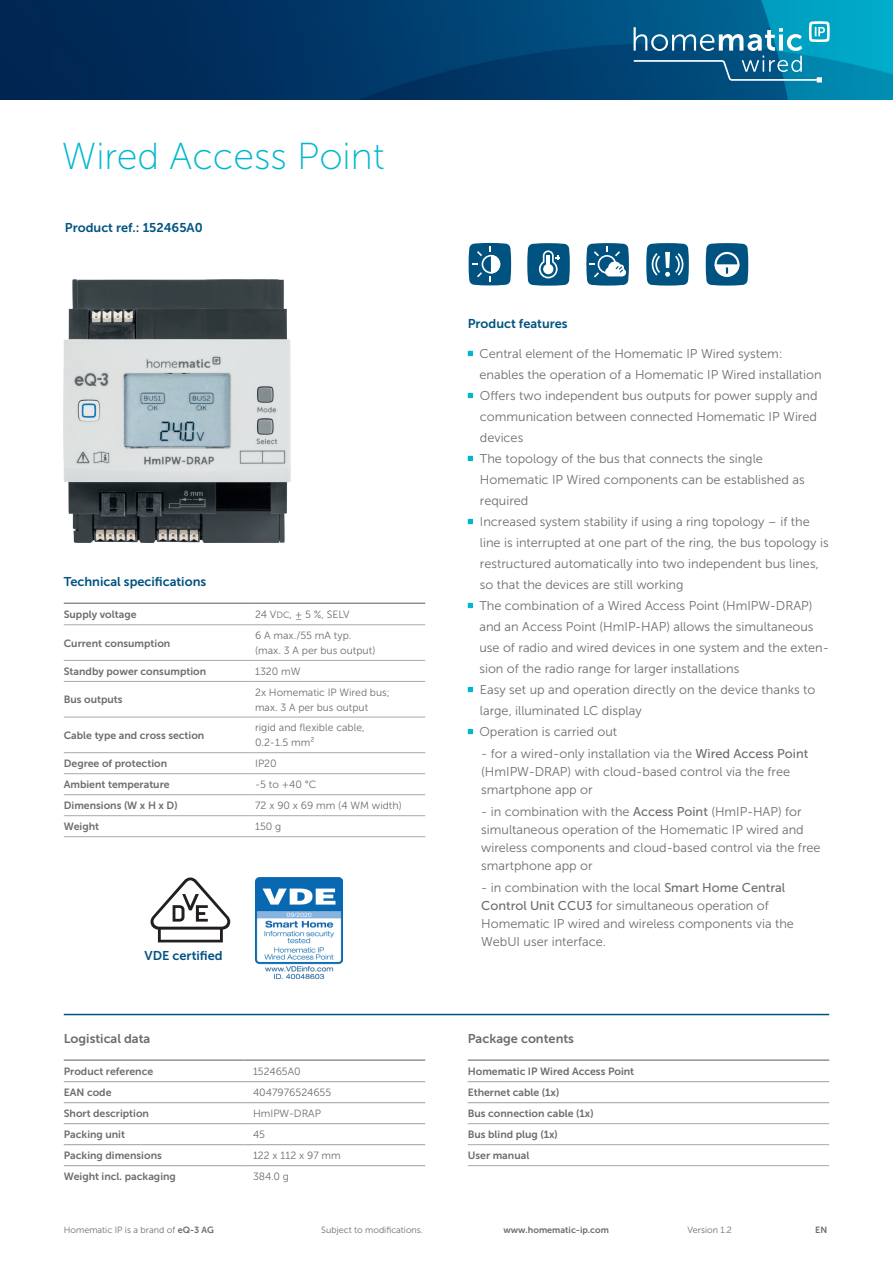
<style>
.page{position:relative;width:893px;height:1263px;background:#fff}
.page>*{position:absolute;margin:0;border:0;box-sizing:border-box;transform-origin:0 0}
.Headline{font:37.5px "Museo Sans 100";color:#00b7ce}
.Fließtext{font:12.75px/21px "Museo Sans 300";color:#6c6d70}
.Zwischenüberschrift{font:12.75px "Museo Sans 700";color:#005381}
.Subheadline{font:12.75px "Museo Sans 700";color:#6c6d70}
.Subheadline-2{font:12.75px "Museo Sans 700";color:#005381}
.Tabelle_bold_700{font:10.5px "Museo Sans 700";color:#6c6d70}
.Tabelle_regular_300{font:10.5px/15px "Museo Sans 300";color:#6c6d70}
.Fußnote{font:9px "Museo Sans 300";color:#6c6d70}
.Fußnote-2{font:9px "Museo Sans 700";color:#6c6d70}
.s1{font-size:9px}
.s2{font-family:"Museo Sans 500"}
.s3{font-family:"Museo Sans 700"}
</style>
<div class="page">
<hr style="left:64px;top:1014px;width:765px;height:1px;background:#005381">
<svg style="left:706px;top:243px;width:42px;height:43px"></svg>
<svg style="left:646px;top:243px;width:43px;height:43px;background:#2f7398"></svg>
<svg style="left:468px;top:351px;width:5px;height:5px"></svg>
<svg style="left:468px;top:393px;width:5px;height:5px"></svg>
<svg style="left:468px;top:456px;width:5px;height:5px"></svg>
<svg style="left:468px;top:519px;width:5px;height:5px"></svg>
<svg style="left:468px;top:603px;width:5px;height:5px"></svg>
<svg style="left:468px;top:687px;width:5px;height:5px"></svg>
<svg style="left:468px;top:729px;width:5px;height:5px"></svg>
<hr style="left:64px;top:603px;width:191px;height:1px;background:#6c6d70">
<hr style="left:255px;top:603px;width:170px;height:1px;background:#6c6d70">
<hr style="left:64px;top:624px;width:191px;height:1px;background:#a8a9ad">
<hr style="left:255px;top:624px;width:170px;height:1px;background:#a8a9ad">
<hr style="left:64px;top:660px;width:191px;height:1px;background:#a8a9ad">
<hr style="left:255px;top:660px;width:170px;height:1px;background:#a8a9ad">
<hr style="left:64px;top:681px;width:191px;height:1px;background:#a8a9ad">
<hr style="left:255px;top:681px;width:170px;height:1px;background:#a8a9ad">
<hr style="left:64px;top:717px;width:191px;height:1px;background:#a8a9ad">
<hr style="left:255px;top:717px;width:170px;height:1px;background:#a8a9ad">
<hr style="left:64px;top:752px;width:191px;height:1px;background:#a8a9ad">
<hr style="left:255px;top:752px;width:170px;height:1px;background:#a8a9ad">
<hr style="left:64px;top:773px;width:191px;height:1px;background:#a8a9ad">
<hr style="left:255px;top:773px;width:170px;height:1px;background:#a8a9ad">
<hr style="left:64px;top:794px;width:191px;height:1px;background:#a8a9ad">
<hr style="left:255px;top:794px;width:170px;height:1px;background:#a8a9ad">
<hr style="left:64px;top:815px;width:191px;height:1px;background:#a8a9ad">
<hr style="left:255px;top:815px;width:170px;height:1px;background:#a8a9ad">
<hr style="left:64px;top:836px;width:191px;height:1px;background:#a8a9ad">
<hr style="left:255px;top:836px;width:170px;height:1px;background:#a8a9ad">
<hr style="left:468px;top:1081px;width:361px;height:1px;background:#a8a9ad">
<hr style="left:468px;top:1102px;width:361px;height:1px;background:#a8a9ad">
<hr style="left:468px;top:1123px;width:361px;height:1px;background:#a8a9ad">
<hr style="left:468px;top:1144px;width:361px;height:1px;background:#a8a9ad">
<hr style="left:468px;top:1165px;width:361px;height:1px;background:#a8a9ad">
<hr style="left:468px;top:1059px;width:361px;height:2px;background:#6c6d70">
<hr style="left:64px;top:1081px;width:180px;height:1px;background:#a8a9ad">
<hr style="left:244px;top:1081px;width:181px;height:1px;background:#a8a9ad">
<hr style="left:64px;top:1102px;width:180px;height:1px;background:#a8a9ad">
<hr style="left:244px;top:1102px;width:181px;height:1px;background:#a8a9ad">
<hr style="left:64px;top:1123px;width:180px;height:1px;background:#a8a9ad">
<hr style="left:244px;top:1123px;width:181px;height:1px;background:#a8a9ad">
<hr style="left:64px;top:1144px;width:180px;height:1px;background:#a8a9ad">
<hr style="left:244px;top:1144px;width:181px;height:1px;background:#a8a9ad">
<hr style="left:64px;top:1165px;width:180px;height:1px;background:#a8a9ad">
<hr style="left:244px;top:1165px;width:181px;height:1px;background:#a8a9ad">
<hr style="left:64px;top:1059px;width:180px;height:2px;background:#6c6d70">
<hr style="left:244px;top:1059px;width:181px;height:2px;background:#6c6d70">
<svg style="left:527px;top:243px;width:43px;height:43px;background:#33759a"></svg>
<svg style="left:586px;top:243px;width:43px;height:43px"></svg>
<img style="left:64px;top:279px;width:226px;height:263px">
<svg style="left:151px;top:877px;width:79px;height:65px"></svg>
<img style="left:255px;top:877px;width:87px;height:101px">
<svg style="left:469px;top:243px;width:42px;height:42px;background:#2a6f95"></svg>
<img style="left:0;top:0;width:893px;height:99px">
<svg style="left:634px;top:21px;width:196px;height:61px;background:#287ca1"></svg>
<p class="Headline" style="left:62px;top:136px;width:324px">Wired Access Point</p>
<p class="Subheadline-2" style="left:65px;top:220px;width:139px">Product ref.: 152465A0</p>
<p class="Zwischenüberschrift" style="left:64px;top:574px;width:144px">Technical specifications</p>
<p class="Tabelle_bold_700" style="left:64px;top:609px;width:74px">Supply voltage</p>
<p class="Tabelle_regular_300" style="left:255px;top:607px;width:96px">24 V<span class="s1">DC</span>, ± 5 %, SELV</p>
<p class="Tabelle_bold_700" style="left:64px;top:637px;width:108px">Current consumption</p>
<p class="Tabelle_regular_300" style="left:255px;top:628px;width:122px">6 A max./55 mA typ. (max. 3 A per bus output)</p>
<p class="Tabelle_bold_700" style="left:64px;top:665px;width:144px">Standby power consumption</p>
<p class="Tabelle_regular_300" style="left:255px;top:664px;width:47px">1320 mW</p>
<p class="Tabelle_bold_700" style="left:64px;top:694px;width:60px">Bus outputs</p>
<p class="Tabelle_regular_300" style="left:255px;top:685px;width:136px">2x Homematic IP Wired bus;</p>
<p class="Tabelle_regular_300" style="left:255px;top:700px;width:115px">max. 3 A per bus output</p>
<p class="Tabelle_bold_700" style="left:64px;top:729px;width:142px">Cable type and cross section</p>
<p class="Tabelle_regular_300" style="left:255px;top:720px;width:111px">rigid and flexible cable,<br>0.2-1.5 mm²</p>
<p class="Tabelle_bold_700" style="left:64px;top:758px;width:105px">Degree of protection</p>
<p class="Tabelle_regular_300" style="left:255px;top:756px;width:23px">IP20</p>
<p class="Tabelle_bold_700" style="left:64px;top:779px;width:107px">Ambient temperature</p>
<p class="Tabelle_regular_300" style="left:255px;top:777px;width:63px">-5 to +40 °C</p>
<p class="Tabelle_bold_700" style="left:64px;top:800px;width:115px">Dimensions (W x H x D)</p>
<p class="Tabelle_regular_300" style="left:255px;top:798px;width:148px">72 x 90 x 69 mm (4 WM width)</p>
<p class="Tabelle_bold_700" style="left:64px;top:821px;width:37px">Weight</p>
<p class="Tabelle_regular_300" style="left:255px;top:819px;width:28px">150 g</p>
<p class="Zwischenüberschrift" style="left:145px;top:949px;width:79px">VDE certified</p>
<p class="Subheadline" style="left:64px;top:1031px;width:88px">Logistical data</p>
<p class="Tabelle_bold_700" style="left:64px;top:1065px;width:91px">Product reference</p>
<p class="Tabelle_regular_300" style="left:253px;top:1064px;width:49px">152465A0</p>
<p class="Tabelle_bold_700" style="left:64px;top:1086px;width:49px">EAN code</p>
<p class="Tabelle_regular_300" style="left:253px;top:1085px;width:80px">4047976524655</p>
<p class="Tabelle_bold_700" style="left:64px;top:1107px;width:87px">Short description</p>
<p class="Tabelle_regular_300" style="left:253px;top:1106px;width:70px">HmIPW-DRAP</p>
<p class="Tabelle_bold_700" style="left:64px;top:1128px;width:63px">Packing unit</p>
<p class="Tabelle_regular_300" style="left:253px;top:1127px;width:14px">45</p>
<p class="Tabelle_bold_700" style="left:64px;top:1149px;width:100px">Packing dimensions</p>
<p class="Tabelle_regular_300" style="left:253px;top:1148px;width:89px">122 x 112 x 97 mm</p>
<p class="Tabelle_bold_700" style="left:64px;top:1171px;width:114px">Weight incl. packaging</p>
<p class="Tabelle_regular_300" style="left:253px;top:1169px;width:38px">384.0 g</p>
<p class="Zwischenüberschrift" style="left:468px;top:316px;width:101px">Product features</p>
<p class="Fließtext" style="left:479px;top:343px;width:344px">Central element of the Homematic IP Wired system: enables the operation of a Homematic IP Wired installation</p>
<p class="Fließtext" style="left:480px;top:385px;width:339px;text-align:justify">Offers two independent bus outputs for power supply and communication between connected Homematic IP Wired devices</p>
<p class="Fließtext" style="left:480px;top:448px;width:326px">The topology of the bus that connects the single<br>Homematic IP Wired components can be established as required</p>
<p class="Fließtext" style="left:480px;top:511px;width:350px">Increased system stability if using a ring topology – if the line is interrupted at one part of the ring, the bus topology is restructured automatically into two independent bus lines, so that the devices are still working</p>
<p class="Fließtext" style="left:479px;top:595px;width:351px">The combination of a Wired Access Point (HmIPW-DRAP) and an Access Point (HmIP-HAP) allows the simultaneous use of radio and wired devices in one system and the exten&shy;sion of the radio range for larger installations</p>
<p class="Fließtext" style="left:480px;top:679px;width:337px">Easy set up and operation directly on the device thanks to large, illuminated LC display</p>
<p class="Fließtext" style="left:479px;top:721px;width:139px">Operation is carried out</p>
<p class="Fließtext" style="left:481px;top:744px;width:329px;line-height:18px">- for a wired-only installation via the <span class="s2">Wired Access Point </span>(HmIPW-DRAP) with cloud-based control via the free smartphone app or</p>
<p class="Fließtext" style="left:481px;top:803px;width:341px;line-height:18px">- in combination with the <span class="s2">Access Point</span> (HmIP-HAP) for simultaneous operation of the Homematic IP wired and wireless components and cloud-based control via the free smartphone app or</p>
<p class="Fließtext" style="left:481px;top:879px;width:314px;line-height:18px">- in combination with the local <span class="s2">Smart Home Central Control Unit CCU3</span> for simultaneous operation of Homematic IP wired and wireless components via the WebUI user interface.</p>
<p class="Subheadline" style="left:468px;top:1031px;width:108px">Package contents</p>
<p class="Tabelle_bold_700" style="left:468px;top:1065px;width:168px">Homematic IP Wired Access Point</p>
<p class="Tabelle_bold_700" style="left:468px;top:1086px;width:93px">Ethernet cable (1x)</p>
<p class="Tabelle_bold_700" style="left:468px;top:1107px;width:127px">Bus connection cable (1x)</p>
<p class="Tabelle_bold_700" style="left:468px;top:1128px;width:92px">Bus blind plug (1x)</p>
<p class="Tabelle_bold_700" style="left:468px;top:1149px;width:63px">User manual</p>
<p class="Fußnote" style="left:64px;top:1225px;width:152px">Homematic IP is a brand of <span class="s3">eQ-3 AG</span></p>
<p class="Fußnote" style="left:321px;top:1225px;width:103px">Subject to modifications.</p>
<p class="Fußnote-2" style="left:503px;top:1225px;width:107px">www.homematic-ip.com</p>
<p class="Fußnote" style="left:688px;top:1225px;width:46px">Version 1.2</p>
<p class="Fußnote-2" style="left:815px;top:1225px;width:14px">EN</p>
</div>
